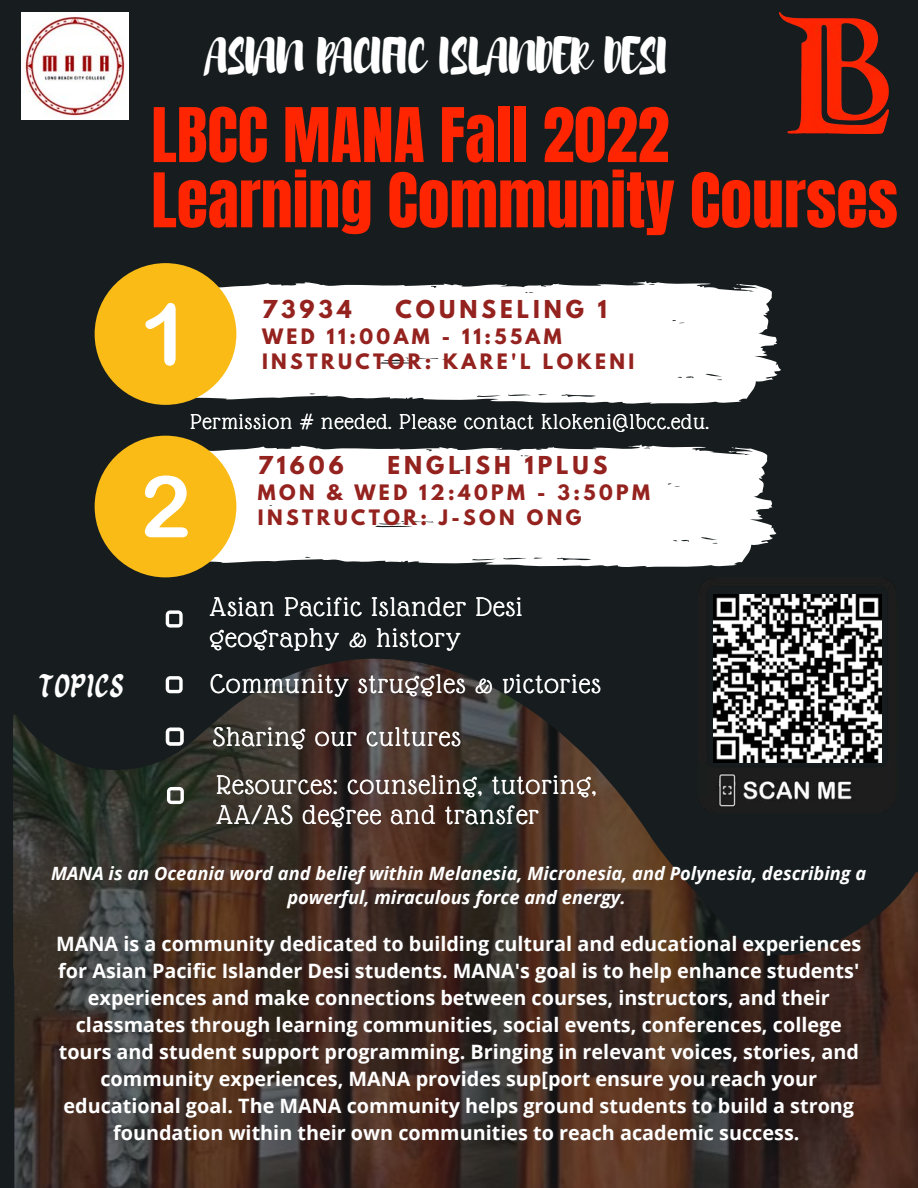
<style>
.page{position:relative;width:918px;height:1188px;background:#171d1f}
.page>*{position:absolute;margin:0;border:0;box-sizing:border-box;transform-origin:0 0}
.t1{font:64.05px/65.2px "Anton";color:#ff2500}
.t2{font:45px "Brusher";color:#fff}
.t3{font:33px "Dangwa Free";color:#fff}
.t4{font:29.25px/30.3px "Glass Antiqua";letter-spacing:.045em;color:#fff}
.t5{font:23.25px "Glass Antiqua";letter-spacing:.045em;color:#fff}
.t6{font:700 21.9px "League Spartan";letter-spacing:.18em;color:#94221e}
.t7{font:700 19.8px/27px "Open Sans";color:#fff;text-align:center}
.t8{font:700 18.9px/24.8px "League Spartan";letter-spacing:.18em;color:#94221e}
.t9{font:italic 700 18.3px/24.8px "Open Sans";color:#fff;text-align:center}
</style>
<div class="page">
<img style="left:13px;top:659px;width:905px;height:529px">
<img style="left:21px;top:13px;width:107px;height:107px">
<img style="left:780px;top:13px;width:109px;height:120px">
<svg style="left:115px;top:281px;width:666px;height:124px;background:#e5e6e6"></svg>
<div style="left:95px;top:263px;width:141px;height:142px;background:#fabb17;border-radius:50%"></div>
<svg style="left:145px;top:303px;width:31px;height:63px"></svg>
<svg style="left:110px;top:445px;width:666px;height:123px;background:#e7e7e7"></svg>
<div style="left:95px;top:436px;width:141px;height:141px;background:#fabb17;border-radius:50%"></div>
<svg style="left:145px;top:476px;width:43px;height:61px"></svg>
<svg style="left:166px;top:610px;width:17px;height:18px"></svg>
<img style="left:698px;top:594px;width:198px;height:218px">
<svg style="left:166px;top:673px;width:17px;height:20px"></svg>
<svg style="left:166px;top:725px;width:18px;height:21px"></svg>
<svg style="left:167px;top:784px;width:17px;height:20px"></svg>
<h2 class="t2" style="left:208px;top:26px;width:462px">ASIAN PACIFIC ISLANDER DESI</h2>
<h1 class="t1" style="left:151px;top:104px;width:748px">LBCC MANA Fall 2022<br>Learning Community Courses</h1>
<p class="t6" style="left:262px;top:298px;width:91px">73934</p>
<p class="t6" style="left:395px;top:298px;width:213px">COUNSELING 1</p>
<p class="t8" style="left:262px;top:326px;width:374px">WED 11:00AM - 11:55AM<br>INSTRUCTOR: KARE'L LOKENI</p>
<p class="t5" style="left:191px;top:410px;width:520px">Permission # needed. Please contact klokeni@lbcc.edu.</p>
<h3 class="t3" style="left:38px;top:672px;width:88px">TOPICS</h3>
<p class="t6" style="left:258px;top:454px;width:88px">71606</p>
<p class="t6" style="left:388px;top:454px;width:221px">ENGLISH 1PLUS</p>
<p class="t8" style="left:258px;top:482px;width:394px">MON &amp; WED 12:40PM - 3:50PM<br>INSTRUCTOR: J-SON ONG</p>
<h3 class="t4" style="left:210px;top:592px;width:314px">Asian Pacific Islander Desi geography &amp; history</h3>
<h3 class="t4" style="left:211px;top:658px;width:392px;line-height:52.2px">Community struggles &amp; victories<br>Sharing our cultures</h3>
<h3 class="t4" style="left:217px;top:769px;width:381px">Resources: counseling, tutoring,<br>AA/AS degree and transfer</h3>
<p class="t9" style="left:51px;top:860px;width:817px">MANA is an Oceania word and belief within Melanesia, Micronesia, and Polynesia, describing a powerful, miraculous force and energy.</p>
<p class="t7" style="left:56px;top:930px;width:807px">MANA is a community dedicated to building cultural and educational experiences for Asian Pacific Islander Desi students. MANA's goal is to help enhance students' experiences and make connections between courses, instructors, and their classmates through learning communities, social events, conferences, college tours and student support programming. Bringing in relevant voices, stories, and community experiences, MANA provides sup[port ensure you reach your educational goal. The MANA community helps ground students to build a strong foundation within their own communities to reach academic success.</p>
</div>
